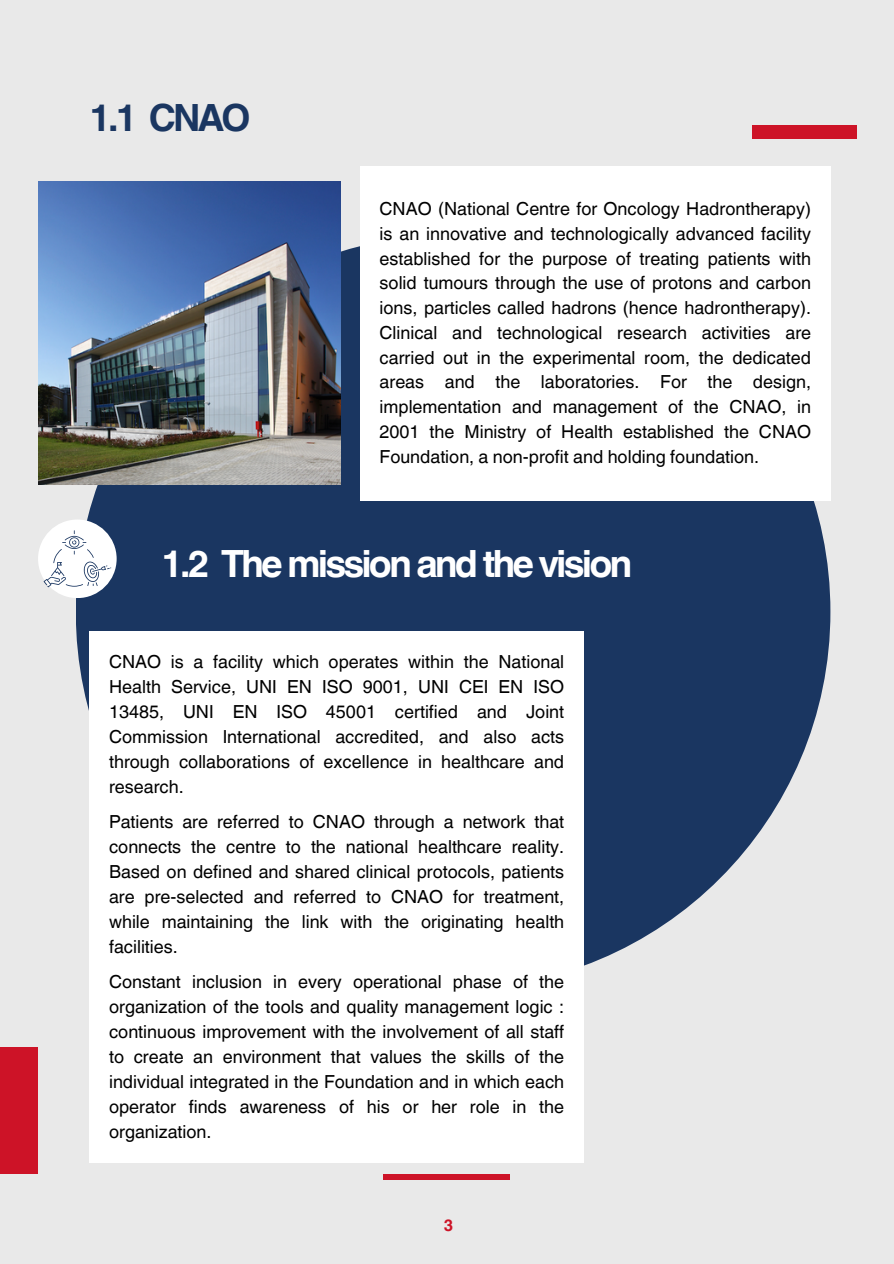
<style>
.page{position:relative;width:894px;height:1264px;background:#fff}
.page>*{position:absolute;margin:0;border:0;box-sizing:border-box;transform-origin:0 0}
.t1{font:700 37.5px "Helvetica World";letter-spacing:-.075em;color:#fff}
.t2{font:700 37.5px "Helvetica World";color:#1a3661}
.t3{font:18px/25px "Helvetica World";color:#000;text-align:justify}
.t4{font:700 16.5px "Helvetica World";color:#cd1327}
</style>
<div class="page">
<div style="left:0;top:0;width:893px;height:1263px;background:#e9e9e9"></div>
<div style="left:76px;top:234px;width:754px;height:754px;background:#1a3661;border-radius:50%"></div>
<div style="left:360px;top:166px;width:470px;height:334px;background:#fff"></div>
<div style="left:0;top:1047px;width:38px;height:127px;background:#cd1327"></div>
<img style="left:38px;top:182px;width:303px;height:302px">
<div style="left:89px;top:631px;width:494px;height:531px;background:#fff"></div>
<div style="left:38px;top:519px;width:79px;height:79px;background:#fff;border-radius:50%"></div>
<svg style="left:44px;top:530px;width:67px;height:57px"></svg>
<div style="left:383px;top:1174px;width:127px;height:5px;background:#cd1327"></div>
<div style="left:751px;top:125px;width:105px;height:13px;background:#cd1327"></div>
<h1 class="t2" style="left:89px;top:87px;width:162px">1.1 CNAO</h1>
<p class="t3" style="left:379px;top:196px;width:433px">CNAO (National Centre for Oncology Hadrontherapy) is an innovative and technologically advanced facility established for the purpose of treating patients with solid tumours through the use of protons and carbon ions, particles called hadrons (hence hadrontherapy).<br>Clinical and technological research activities are carried out in the experimental room, the dedicated areas and the laboratories. For the design, implementation and management of the CNAO, in 2001 the Ministry of Health established the CNAO Foundation, a non-profit and holding foundation.</p>
<p class="t1" style="left:161px;top:533px;width:472px">1.2 The mission and the vision</p>
<p class="t3" style="left:109px;top:649px;width:456px">CNAO is a facility which operates within the National Health Service, UNI EN ISO 9001, UNI CEI EN ISO 13485, UNI EN ISO 45001 certified and Joint Commission International accredited, and also acts through collaborations of excellence in healthcare and research.</p>
<h2 class="t3" style="left:109px;top:809px;width:456px">Patients are referred to CNAO through a network that connects the centre to the national healthcare reality.<br>Based on defined and shared clinical protocols, patients are pre-selected and referred to CNAO for treatment, while maintaining the link with the originating health facilities.</h2>
<p class="t3" style="left:109px;top:969px;width:456px">Constant inclusion in every operational phase of the organization of the tools and quality management logic : continuous improvement with the involvement of all staff to create an environment that values the skills of the individual integrated in the Foundation and in which each operator finds awareness of his or her role in the organization.</p>
<p class="t4" style="left:443px;top:1211px;width:11px">3</p>
</div>
